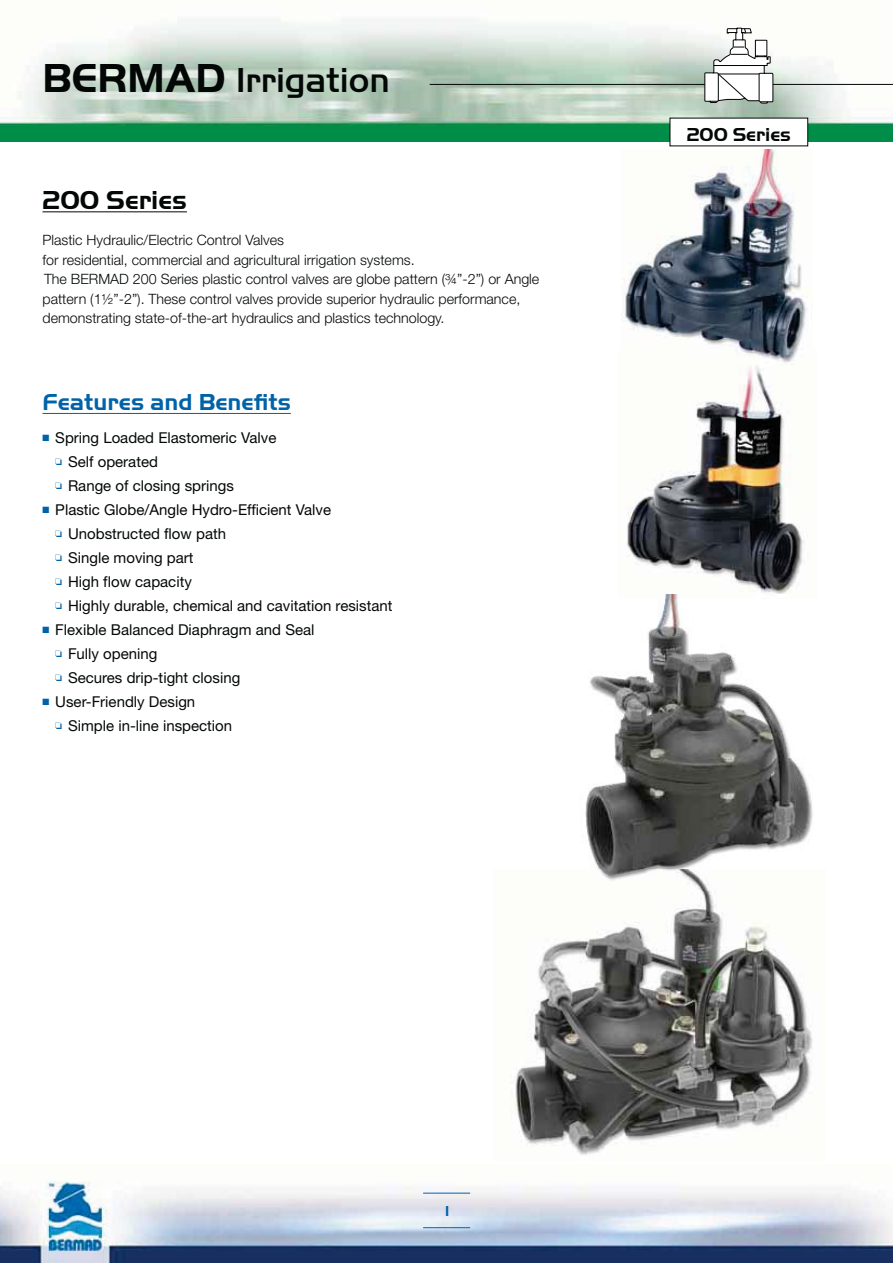
<style>
.page{position:relative;width:893px;height:1263px;background:#fff}
.page>*{position:absolute;margin:0;border:0;box-sizing:border-box;transform-origin:0 0}
.t1{font:500 36px "Handel Got D";color:#030806}
.t2{font:700 27px "Handel Got D";color:#030806}
.t3{font:700 24px "Handel Got D";color:#0062a9}
.t4{font:700 19.5px "Handel Got D";color:#030806}
.t5{font:15px "Helvetica Neue";color:#030806}
.t6{font:700 15px "Handel Got D";color:#0062a9}
.t7{font:300 14.25px/19.5px "Helvetica Neue";color:#030806}
.s1{font-weight:700;font-size:42px}
</style>
<div class="page">
<img style="left:0;top:21px;width:892px;height:121px">
<hr style="left:429px;top:84px;width:463px;height:1px;background:#030806">
<img style="left:0;top:1181px;width:892px;height:82px">
<hr style="left:423px;top:1193px;width:47px;height:1px;background:#0062a9">
<hr style="left:423px;top:1227px;width:47px;height:1px;background:#0062a9">
<img style="left:627px;top:365px;width:176px;height:230px">
<hr style="left:43px;top:212px;width:144px;height:1px;background:#030806">
<hr style="left:43px;top:413px;width:248px;height:1px;background:#0062a9">
<img style="left:510px;top:890px;width:303px;height:265px">
<img style="left:621px;top:149px;width:187px;height:216px">
<img style="left:585px;top:595px;width:228px;height:295px">
<div style="left:670px;top:118px;width:137px;height:28px;background:#fff"></div>
<svg style="left:704px;top:27px;width:69px;height:77px"></svg>
<h1 class="t1" style="left:43px;top:66px;width:349px"><span class="s1">BERMAD</span> Irrigation</h1>
<h2 class="t2" style="left:43px;top:189px;width:146px">200 Series</h2>
<p class="t7" style="left:43px;top:232px;width:498px">Plastic Hydraulic/Electric Control Valves<br>for residential, commercial and agricultural irrigation systems.<br>The BERMAD 200 Series plastic control valves are globe pattern (¾”-2”) or Angle pattern (1½”-2”). These control valves provide superior hydraulic performance, demonstrating state-of-the-art hydraulics and plastics technology.</p>
<h3 class="t3" style="left:43px;top:393px;width:250px">Features and Benefits</h3>
<p class="t5" style="left:55px;top:432px;width:223px">Spring Loaded Elastomeric Valve</p>
<p class="t5" style="left:68px;top:456px;width:91px">Self operated</p>
<p class="t5" style="left:68px;top:480px;width:167px">Range of closing springs</p>
<p class="t5" style="left:55px;top:504px;width:277px">Plastic Globe/Angle Hydro-Efficient Valve</p>
<p class="t5" style="left:68px;top:528px;width:160px">Unobstructed flow path</p>
<p class="t5" style="left:68px;top:552px;width:127px">Single moving part</p>
<p class="t5" style="left:68px;top:576px;width:125px">High flow capacity</p>
<p class="t5" style="left:68px;top:600px;width:326px">Highly durable, chemical and cavitation resistant</p>
<p class="t5" style="left:55px;top:624px;width:261px">Flexible Balanced Diaphragm and Seal</p>
<p class="t5" style="left:68px;top:648px;width:91px">Fully opening</p>
<p class="t5" style="left:68px;top:672px;width:174px">Secures drip-tight closing</p>
<p class="t5" style="left:55px;top:696px;width:141px">User-Friendly Design</p>
<p class="t5" style="left:68px;top:720px;width:166px">Simple in-line inspection</p>
<h3 class="t4" style="left:686px;top:127px;width:106px">200 Series</h3>
<p class="t6" style="left:445px;top:1205px;width:6px">1</p>
</div>
